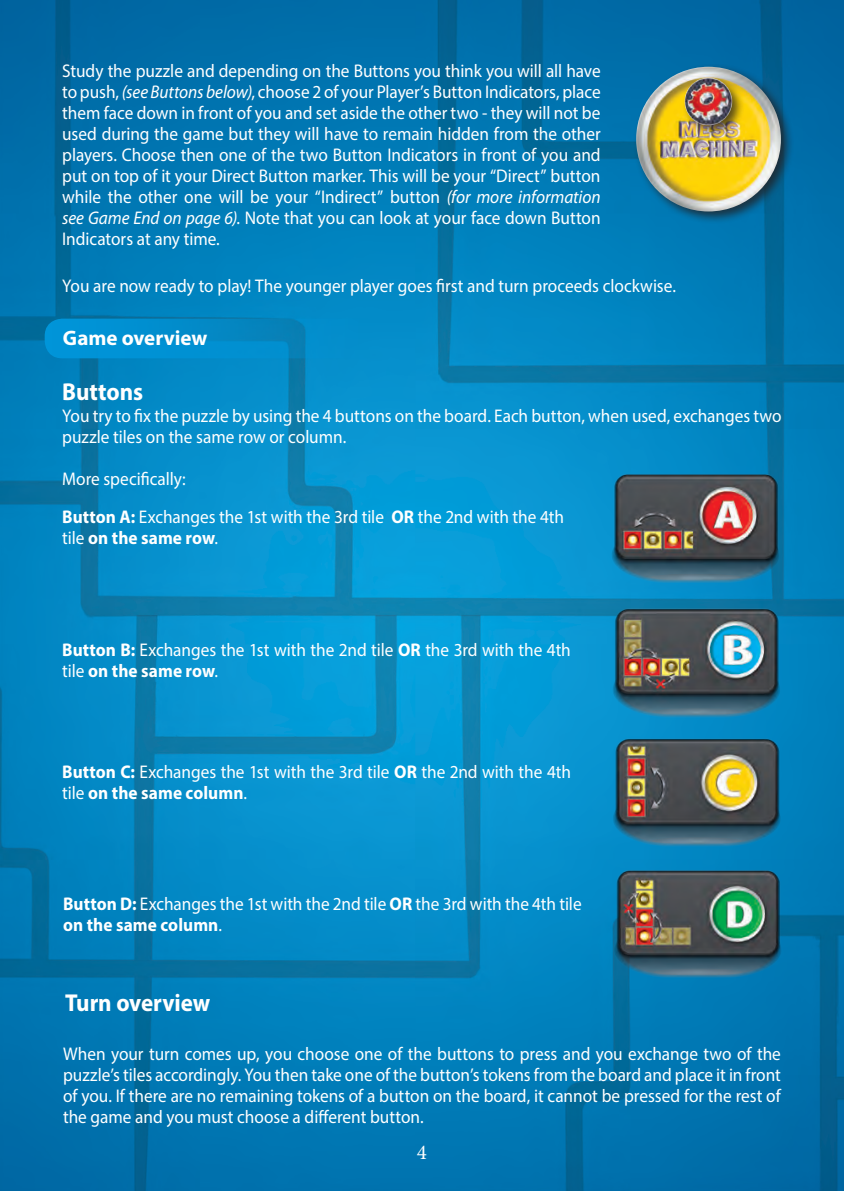
<style>
.page{position:relative;width:844px;height:1191px;background:#fff}
.page>*{position:absolute;margin:0;border:0;box-sizing:border-box;transform-origin:0 0}
.t1{font:700 24.5px "Myriad Pro";letter-spacing:-.005em;color:#fff;scale:.94 1}
.t2{font:700 21px "Myriad Pro";color:#fff}
.t3{font:21px "Minion Pro";color:#fff}
.t4{font:18.38px/21px "Myriad Pro";letter-spacing:-.005em;color:#fff;scale:.94 1}
.s1{font-style:italic}
.s2{font-weight:700}
</style>
<div class="page">
<img style="left:0;top:0;width:843px;height:1191px">
<img style="left:598px;top:461px;width:188px;height:133px">
<img style="left:605px;top:594px;width:188px;height:133px">
<img style="left:605px;top:730px;width:188px;height:260px">
<div style="left:633px;top:64px;width:160px;height:160px;background:#231f20;opacity:.75"></div>
<img style="left:636px;top:67px;width:144px;height:144px;border-radius:72px">
<img style="left:670px;top:63px;width:76px;height:76px">
<svg style="left:45px;top:319px;width:358px;height:39px;background:#028dcc"></svg>
<p class="t4" style="left:62px;top:60px;width:574px;text-align:justify">Study the puzzle and depending on the Buttons you think you will all have to push, <span class="s1">(see Buttons below)</span>, choose 2 of your Player’s Button Indicators, place them face down in front of you and set aside the other two - they will not be used during the game but they will have to remain hidden from the other players. Choose then one of the two Button Indicators in front of you and put on top of it your Direct Button marker. This will be your “Direct” button while the other one will be your “Indirect” button <span class="s1">(for more information see Game End on page 6)</span>. Note that you can look at your face down Button Indicators at any time.</p>
<p class="t4" style="left:62px;top:275px;width:654px">You are now ready to play! The younger player goes first and turn proceeds clockwise.</p>
<p class="t2" style="left:63px;top:324px;width:146px">Game overview</p>
<p class="t1" style="left:62px;top:376px;width:88px">Buttons</p>
<p class="t4" style="left:62px;top:404px;width:766px">You try to fix the puzzle by using the 4 buttons on the board. Each button, when used, exchanges two puzzle tiles on the same row or column.</p>
<p class="t4" style="left:62px;top:467px;width:133px">More specifically:</p>
<p class="t4" style="left:62px;top:506px;width:535px"><span class="s2">Button A:</span> Exchanges the 1st with the 3rd tile <span class="s2">OR</span> the 2nd with the 4th tile <span class="s2">οn the same row</span>.</p>
<p class="t4" style="left:62px;top:639px;width:542px"><span class="s2">Button B:</span> Exchanges the 1st with the 2nd tile <span class="s2">OR</span> the 3rd with the 4th tile <span class="s2">οn the same row</span>.</p>
<p class="t4" style="left:62px;top:761px;width:542px"><span class="s2">Button C:</span> Exchanges the 1st with the 3rd tile <span class="s2">OR</span> the 2nd with the 4th tile <span class="s2">οn the same column</span>.</p>
<p class="t4" style="left:63px;top:893px;width:553px"><span class="s2">Button D:</span> Exchanges the 1st with the 2nd tile <span class="s2">OR</span> the 3rd with the 4th tile <span class="s2">οn the same column</span>.</p>
<p class="t1" style="left:65px;top:986px;width:156px">Turn overview</p>
<p class="t4" style="left:63px;top:1043px;width:765px;text-align:justify">When your turn comes up, you choose one of the buttons to press and you exchange two of the puzzle’s tiles accordingly. You then take one of the button’s tokens from the board and place it in front of you. If there are no remaining tokens of a button on the board, it cannot be pressed for the rest of the game and you must choose a different button.</p>
<p class="t3" style="left:417px;top:1138px;width:12px">4</p>
</div>
